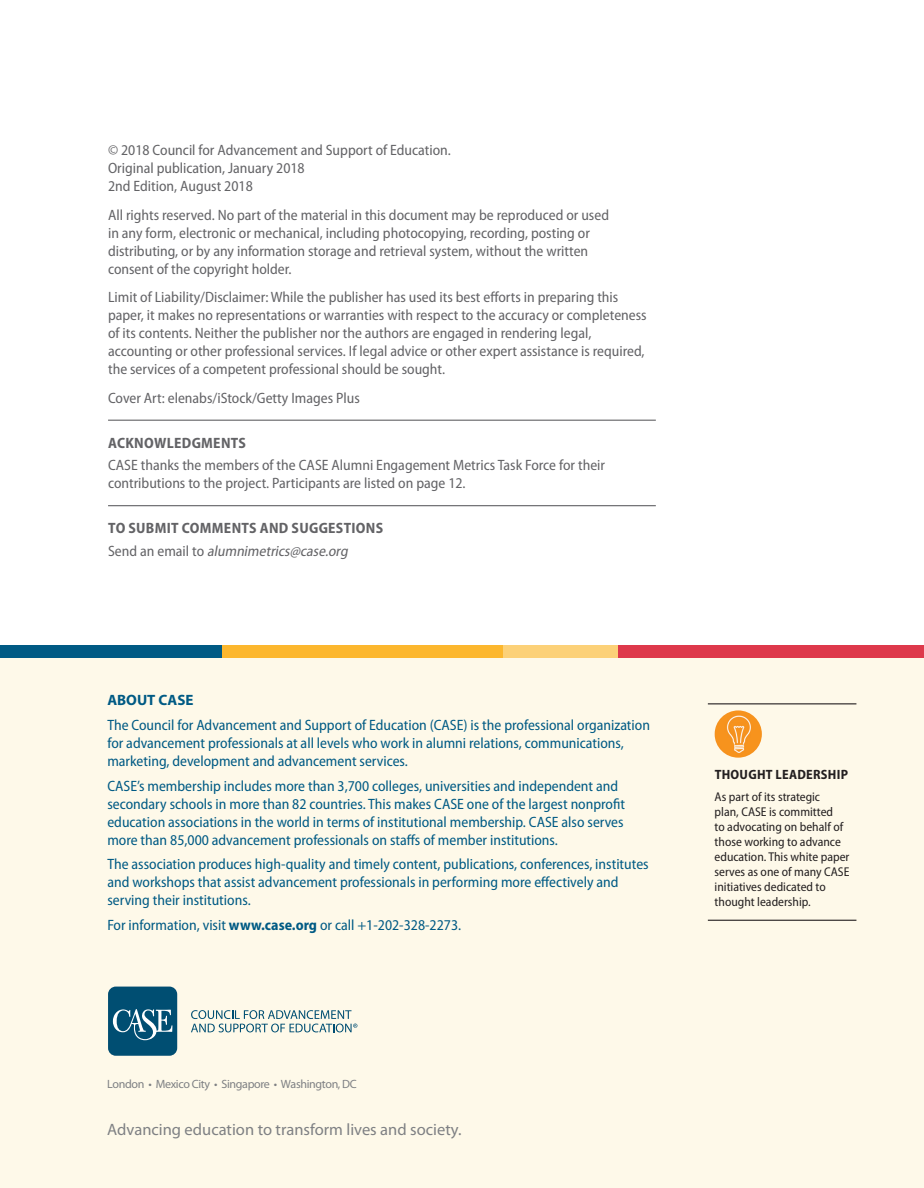
<style>
.page{position:relative;width:924px;height:1188px;background:#fff}
.page>*{position:absolute;margin:0;border:0;box-sizing:border-box;transform-origin:0 0}
.White_Papers_Body_Su{font:16.5px "Myriad Pro";color:#7e8083}
.crt{font:semi-condensed 15px/18px "Myriad Pro";color:#636366}
.White_Papers_Body_Su-2{font:semi-condensed 15px/18px "Myriad Pro";color:#005a84}
.crt1f{font:700 semi-condensed 15px "Myriad Pro";letter-spacing:.02em;color:#636366}
.crt-2{font:italic semi-condensed 15px "Myriad Pro";color:#636366}
.White_Papers_Body_Su-3{font:700 15px "Myriad Pro";color:#005a84}
.crt1f-2{font:700 semi-condensed 13.5px "Myriad Pro";letter-spacing:.02em;color:#231f20}
.crt-3{font:semi-condensed 12.75px/15px "Myriad Pro";color:#231f20}
.t1{font:12px "Myriad Pro";letter-spacing:-.03em;color:#7e8083}
.s1{font-style:normal}
.s2{font-weight:700}
</style>
<div class="page">
<hr style="left:108px;top:420px;width:547px;height:1px;background:#636366">
<hr style="left:108px;top:505px;width:547px;height:1px;background:#636366">
<div style="left:0;top:652px;width:923px;height:536px;background:#fef9e9"></div>
<div style="left:410px;top:646px;width:221px;height:12px;background:#fcd178"></div>
<div style="left:0;top:646px;width:502px;height:12px;background:#fcb72e"></div>
<div style="left:618px;top:646px;width:305px;height:12px;background:#de394b"></div>
<div style="left:0;top:646px;width:222px;height:12px;background:#005a84"></div>
<svg style="left:108px;top:987px;width:69px;height:69px;background:#1d6282"></svg>
<svg style="left:191px;top:1010px;width:166px;height:22px"></svg>
<hr style="left:707px;top:703px;width:149px;height:1px;background:#231f20">
<hr style="left:707px;top:920px;width:149px;height:1px;background:#231f20">
<img style="left:714px;top:710px;width:47px;height:48px;border-radius:24px">
<p class="crt" style="left:108px;top:142px;width:344px">© 2018 Council for Advancement and Support of Education.<br>Original publication, January 2018<br>2nd Edition, August 2018</p>
<p class="crt" style="left:108px;top:206px;width:502px">All rights reserved. No part of the material in this document may be reproduced or used in any form, electronic or mechanical, including photocopying, recording, posting or distributing, or by any information storage and retrieval system, without the written consent of the copyright holder.</p>
<p class="crt" style="left:108px;top:289px;width:540px">Limit of Liability/Disclaimer: While the publisher has used its best efforts in preparing this paper, it makes no representations or warranties with respect to the accuracy or completeness of its contents. Neither the publisher nor the authors are engaged in rendering legal, accounting or other professional services. If legal advice or other expert assistance is required, the services of a competent professional should be sought.</p>
<p class="crt" style="left:108px;top:389px;width:253px">Cover Art: elenabs/iStock/Getty Images Plus</p>
<p class="crt1f" style="left:108px;top:434px;width:139px">ACKNOWLEDGMENTS</p>
<p class="crt" style="left:108px;top:457px;width:498px">CASE thanks the members of the CASE Alumni Engagement Metrics Task Force for their contributions to the project. Participants are listed on page 12.</p>
<p class="crt1f" style="left:108px;top:520px;width:276px">TO SUBMIT COMMENTS AND SUGGESTIONS</p>
<p class="crt-2" style="left:108px;top:543px;width:244px"><span class="s1">S e n d a n e m a i l t o</span> alumnimetrics@case.org</p>
<p class="White_Papers_Body_Su-3" style="left:107px;top:690px;width:88px">ABOUT CASE</p>
<p class="White_Papers_Body_Su-2" style="left:107px;top:716px;width:544px">The Council for Advancement and Support of Education (CASE) is the professional organization for advancement professionals at all levels who work in alumni relations, communications, marketing, development and advancement services.</p>
<p class="White_Papers_Body_Su-2" style="left:107px;top:777px;width:519px">CASE’s membership includes more than 3,700 colleges, universities and independent and secondary schools in more than 82 countries. This makes CASE one of the largest nonprofit education associations in the world in terms of institutional membership. CASE also serves more than 85,000 advancement professionals on staffs of member institutions.</p>
<p class="White_Papers_Body_Su-2" style="left:107px;top:856px;width:542px">The association produces high-quality and timely content, publications, conferences, institutes and workshops that assist advancement professionals in performing more effectively and serving their institutions.</p>
<p class="White_Papers_Body_Su-2" style="left:107px;top:916px;width:355px">For information, visit <span class="s2">www.case.org</span> or call +1-202-328-2273.</p>
<p class="t1" style="left:107px;top:1076px;width:251px">London • Mexico City • Singapore • Washington, DC</p>
<p class="White_Papers_Body_Su" style="left:107px;top:1119px;width:356px">Advancing education to transform lives and society.</p>
<p class="crt1f-2" style="left:714px;top:767px;width:135px">THOUGHT LEADERSHIP</p>
<p class="crt-3" style="left:714px;top:790px;width:136px">As part of its strategic<br>plan, CASE is committed<br>to advocating on behalf of those working to advance education. This white paper serves as one of many CASE initiatives dedicated to thought leadership.</p>
</div>
